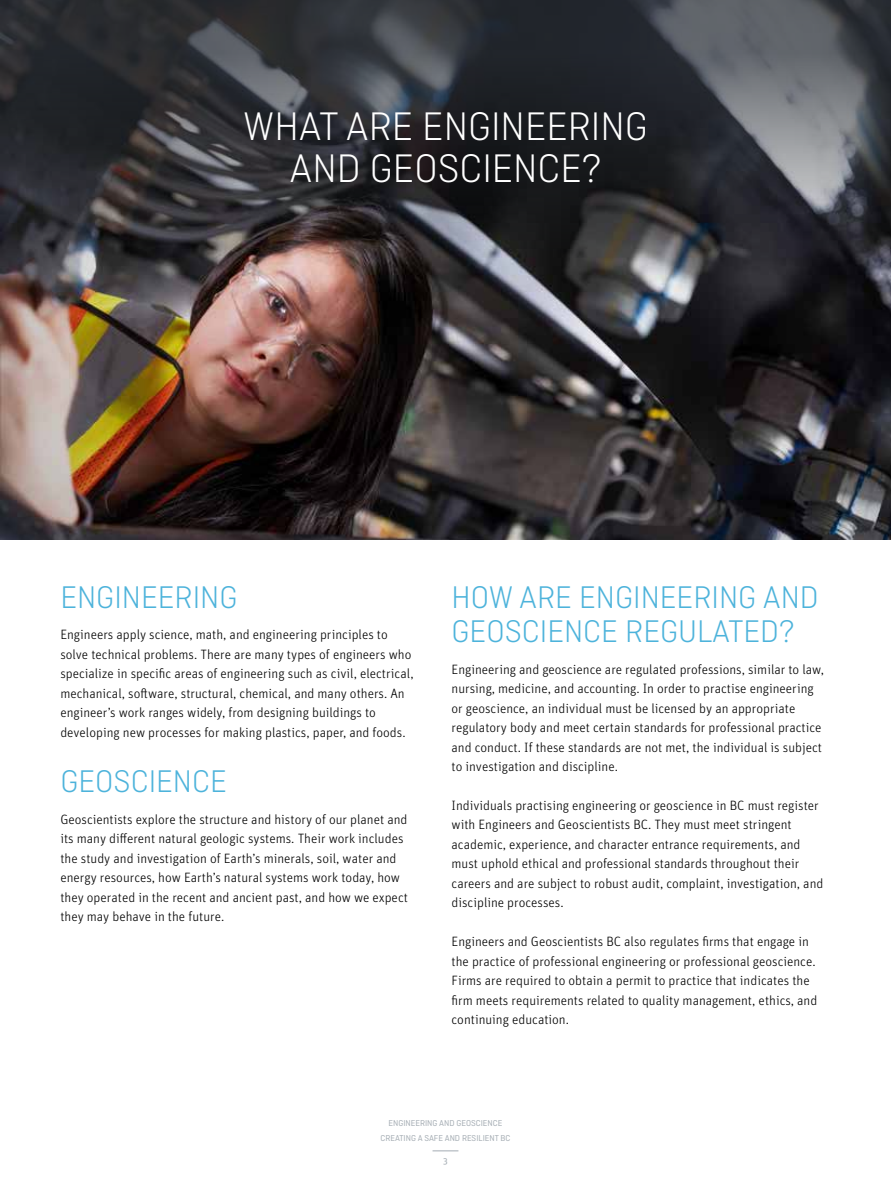
<style>
.page{position:relative;width:891px;height:1188px;background:#fff}
.page>*{position:absolute;margin:0;border:0;box-sizing:border-box;transform-origin:0 0}
.t1{font:300 42px/42px "Ciutadella";color:#fff;text-align:center}
.t2{font:300 33px/34.5px "Ciutadella";color:#4db3db}
.t3{font:300 13.5px/19.5px "Unit OT";color:#000}
.t4{font:9px/15.1px "Ciutadella";color:#a4acb3;text-align:center}
.t5{font:9px "Unit OT";color:#a4acb3}
</style>
<div class="page">
<img style="left:0;top:394px;width:891px;height:146px">
<svg style="left:433px;top:1150px;width:25px;height:1px"></svg>
<img style="left:0;top:0;width:891px;height:394px">
<h1 class="t1" style="left:243px;top:105px;width:406px">WHAT ARE ENGINEERING<br>AND GEOSCIENCE?</h1>
<h2 class="t2" style="left:60px;top:579px;width:179px">ENGINEERING</h2>
<p class="t3" style="left:60px;top:625px;width:355px">Engineers apply science, math, and engineering principles to solve technical problems. There are many types of engineers who specialize in specific areas of engineering such as civil, electrical, mechanical, software, structural, chemical, and many others. An engineer’s work ranges widely, from designing buildings to developing new processes for making plastics, paper, and foods.</p>
<h2 class="t2" style="left:60px;top:764px;width:168px">GEOSCIENCE</h2>
<p class="t3" style="left:60px;top:809px;width:349px">Geoscientists explore the structure and history of our planet and its many different natural geologic systems. Their work includes the study and investigation of Earth’s minerals, soil, water and energy resources, how Earth’s natural systems work today, how they operated in the recent and ancient past, and how we expect they may behave in the future.</p>
<h2 class="t2" style="left:452px;top:579px;width:369px">HOW ARE ENGINEERING AND<br>GEOSCIENCE REGULATED?</h2>
<p class="t3" style="left:452px;top:659px;width:374px">Engineering and geoscience are regulated professions, similar to law, nursing, medicine, and accounting. In order to practise engineering or geoscience, an individual must be licensed by an appropriate regulatory body and meet certain standards for professional practice and conduct. If these standards are not met, the individual is subject to investigation and discipline.</p>
<p class="t3" style="left:452px;top:796px;width:373px">Individuals practising engineering or geoscience in BC must register with Engineers and Geoscientists BC. They must meet stringent academic, experience, and character entrance requirements, and must uphold ethical and professional standards throughout their careers and are subject to robust audit, complaint, investigation, and discipline processes.</p>
<p class="t3" style="left:452px;top:932px;width:367px">Engineers and Geoscientists BC also regulates firms that engage in the practice of professional engineering or professional geoscience.<br>Firms are required to obtain a permit to practice that indicates the firm meets requirements related to quality management, ethics, and continuing education.</p>
<p class="t4" style="left:380px;top:1116px;width:132px">ENGINEERING AND GEOSCIENCE<br>CREATING A SAFE AND RESILIENT BC</p>
<p class="t5" style="left:443px;top:1156px;width:6px">3</p>
</div>
